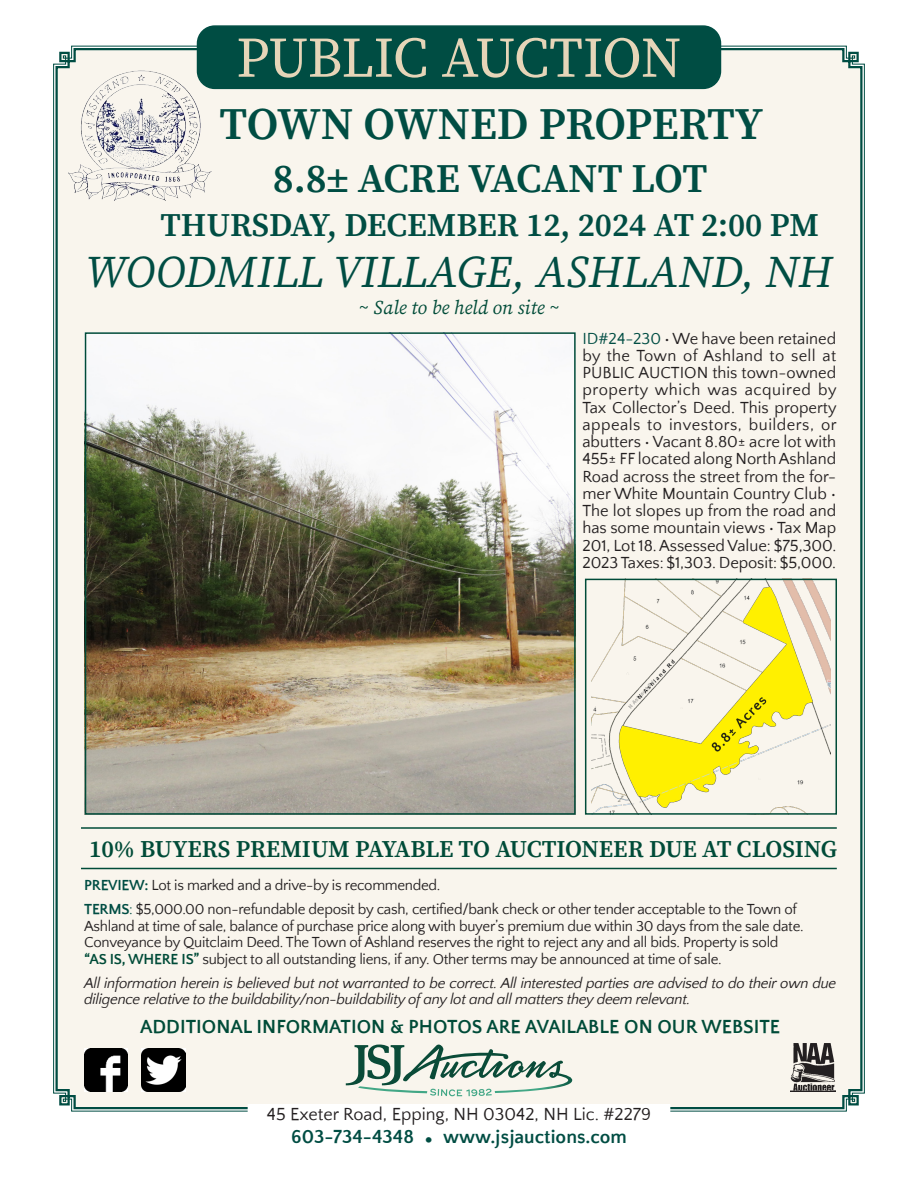
<style>
.page{position:relative;width:918px;height:1188px;background:#fff}
.page>*{position:absolute;margin:0;border:0;box-sizing:border-box;transform-origin:0 0}
.t1{font:57px "Source Serif Variable";letter-spacing:-.02em;color:#e6d5b8}
.Three-Bedroom{font:italic 45px "Source Serif Variable";color:#004d43}
.Three-Bedroom-2{font:45px "Source Serif Variable";letter-spacing:-.01em;color:#004d43}
.Three-Bedroom-3{font:40.5px "Source Serif Variable";letter-spacing:-.01em;color:#004d43}
.Three-Bedroom-4{font:33px "Source Serif Variable";color:#004d43}
.t2{font:600 24px "Source Serif Pro";letter-spacing:-.01em;color:#004b38}
.Body_text{font:700 19.5px "Quattrocento Sans";color:#004b38}
.t3{font:700 19.5px "Quattrocento Sans";color:#004d43}
.t4{font:italic 19.5px "Source Serif Variable";color:#004b38}
.t5{font:18px "Quattrocento Sans";color:#231f20}
.Body_text-2{font:16.5px/17.2px "Quattrocento Sans";letter-spacing:-.005em;color:#231f20;text-align:justify}
.Body_text-3{font:15px/16.5px "Quattrocento Sans";letter-spacing:-.02em;color:#231f20}
.Body_text-4{font:italic 15px/16.5px "Quattrocento Sans";letter-spacing:-.02em;color:#231f20}
.s1{color:#004d43}
.s2{font-weight:700}
.s3{font-weight:700;color:#004d43}
.s4{font-weight:700;color:#004b38}
.s5{font-size:39px}
</style>
<div class="page">
<div style="left:54px;top:47px;width:810px;height:1063px;background:#f9f5ed"></div>
<div style="left:198px;top:26px;width:522px;height:62px;background:#004d43;border-radius:17px"></div>
<div style="left:197px;top:25px;width:524px;height:64px;border:2px solid #004d43;border-radius:17px"></div>
<div style="left:248px;top:1104px;width:422px;height:18px;background:#fff"></div>
<svg style="left:346px;top:1042px;width:226px;height:54px;background:#c0cec3"></svg>
<img style="left:84px;top:1048px;width:44px;height:43px">
<img style="left:142px;top:1048px;width:43px;height:43px">
<img style="left:791px;top:1043px;width:45px;height:48px">
<hr style="left:81px;top:827px;width:756px;height:2px;background:#004b38">
<hr style="left:81px;top:868px;width:756px;height:1px;background:#004b38">
<img style="left:591px;top:582px;width:240px;height:230px">
<div style="left:585px;top:579px;width:252px;height:236px;border:2px solid #004b38"></div>
<img style="left:88px;top:335px;width:485px;height:477px">
<div style="left:85px;top:332px;width:491px;height:483px;border:2px solid #004b38"></div>
<img style="left:68px;top:66px;width:144px;height:136px">
<p class="t1" style="left:236px;top:20px;width:447px">PUBLIC AUCTION</p>
<p class="Three-Bedroom-2" style="left:220px;top:94px;width:545px">TOWN OWNED PROPERTY</p>
<p class="Three-Bedroom-3" style="left:273px;top:152px;width:436px">8.8± ACRE VACANT LOT</p>
<p class="Three-Bedroom-4" style="left:161px;top:203px;width:660px">THURSDAY, DECEMBER 12, 2024 AT 2:00 PM</p>
<p class="Three-Bedroom" style="left:86px;top:241px;width:748px">WOODMILL VILLAGE, ASHLAND, NH</p>
<p class="t4" style="left:359px;top:294px;width:202px">~ Sale to be held on site ~</p>
<p class="Body_text-2" style="left:582px;top:330px;width:256px"><span class="s1">ID#24-230</span> <span class="s2">•</span> We have been retained by the Town of Ashland to sell at PUBLIC AUCTION this town-owned property which was acquired by Tax Collector’s Deed. This property appeals to investors, builders, or abutters • Vacant 8.80± acre lot with 455± FF located along North Ashland Road across the street from the for&shy;mer White Mountain Country Club • The lot slopes up from the road and has some mountain views • Tax Map 201, Lot 18. Assessed Value: $75,300.<br>2023 Taxes: $1,303. Deposit: $5,000.</p>
<p class="t2" style="left:89px;top:832px;width:750px">10% BUYERS PREMIUM PAYABLE TO AUCTIONEER DUE AT CLOSING</p>
<p class="Body_text-3" style="left:84px;top:878px;width:358px"><span class="s3">PREVIEW:</span> Lot is marked and a drive-by is recommended.</p>
<p class="Body_text-3" style="left:84px;top:902px;width:721px"><span class="s3">TERMS</span><span class="s1">:</span> $5,000.00 non-refundable deposit by cash, certified/bank check or other tender acceptable to the Town of Ashland at time of sale, balance of purchase price along with buyer’s premium due within 30 days from the sale date.<br>Conveyance by Quitclaim Deed. The Town of Ashland reserves the right to reject any and all bids. Property is sold <span class="s4">“AS IS, WHERE IS”</span> subject to all outstanding liens, if any. Other terms may be announced at time of sale.</p>
<p class="Body_text-4" style="left:84px;top:975px;width:754px">All information herein is believed but not warranted to be correct. All interested parties are advised to do their own due diligence relative to the buildability/non-buildability of any lot and all matters they deem relevant.</p>
<p class="Body_text" style="left:140px;top:1016px;width:641px">ADDITIONAL INFORMATION &amp; PHOTOS ARE AVAILABLE ON OUR WEBSITE</p>
<p class="t5" style="left:267px;top:1105px;width:386px">45 Exeter Road, Epping, NH 03042, NH Lic. #2279</p>
<p class="t3" style="left:291px;top:1126px;width:337px">603-734-4348 <span class="s5">.</span> www.jsjauctions.com</p>
</div>
